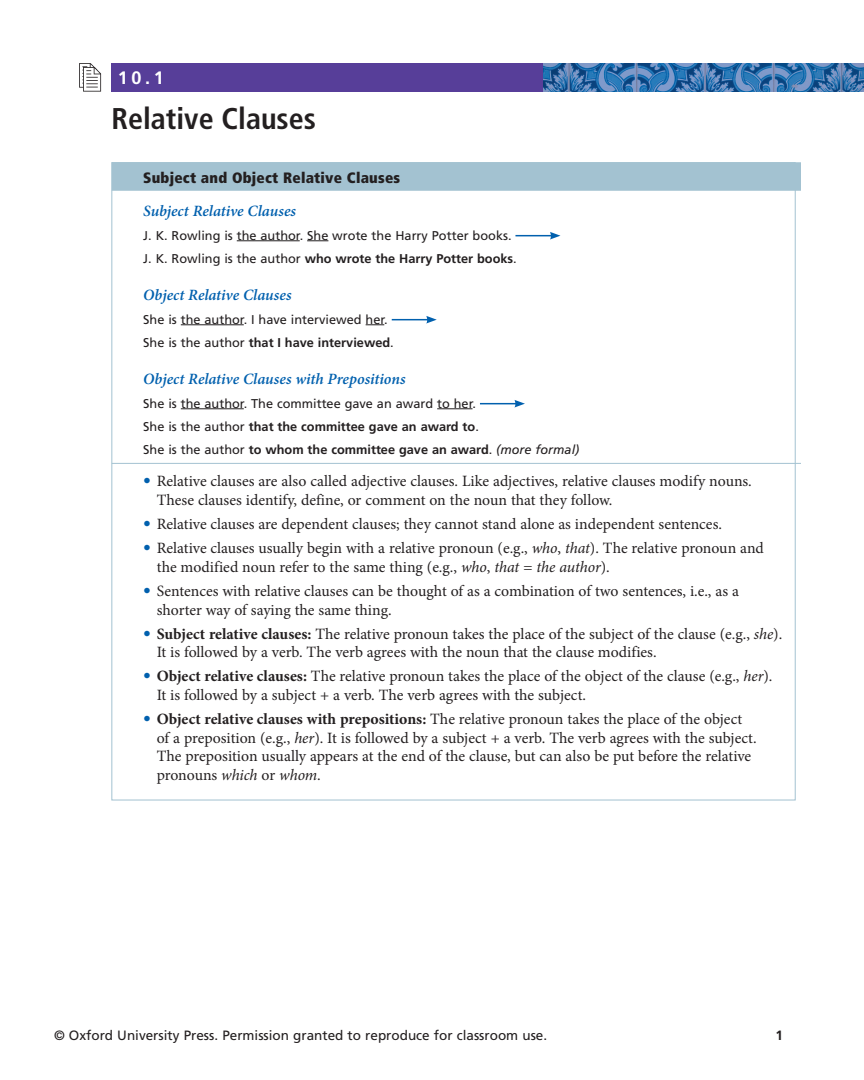
<style>
.page{position:relative;width:864px;height:1080px;background:#fff}
.page>*{position:absolute;margin:0;border:0;box-sizing:border-box;transform-origin:0 0}
.t1{font:700 condensed 30px "Frutiger LT Std";color:#231f20}
.t2{font:700 18px "Frutiger LT Std";color:#fff}
.t3{font:15.75px/18.8px "Minion Pro";letter-spacing:-.005em;color:#231f20}
.t4{font:italic 600 15.75px "Minion Pro";color:#0160ae}
.t5{font:900 condensed 15px "Frutiger LT Std";letter-spacing:.015em;color:#231f20}
.t6{font:13.5px "Frutiger LT Std";color:#231f20}
.t7{font:700 13.5px "Frutiger LT Std";color:#231f20}
.t8{font:12.75px/23.2px "Frutiger LT Std";color:#231f20}
.s1{font-weight:700}
.s2{font-style:italic}
.s3{font-family:"Frutiger LT Std";font-weight:700;color:#0160ae}
</style>
<div class="page">
<div style="left:111px;top:63px;width:444px;height:29px;background:#573e99"></div>
<img style="left:543px;top:63px;width:321px;height:29px">
<svg style="left:79px;top:63px;width:22px;height:29px"></svg>
<div style="left:112px;top:162px;width:689px;height:29px;background:#a3c2d1"></div>
<hr style="left:237px;top:240px;width:63px;height:1px;background:#231f20">
<svg style="left:307px;top:240px;width:21px;height:1px"></svg>
<hr style="left:181px;top:324px;width:63px;height:1px;background:#231f20">
<svg style="left:366px;top:324px;width:18px;height:1px"></svg>
<hr style="left:181px;top:408px;width:63px;height:1px;background:#231f20">
<hr style="left:437px;top:408px;width:36px;height:1px;background:#231f20">
<hr style="left:112px;top:463px;width:689px;height:1px;background:#a3c2d1">
<hr style="left:515px;top:235px;width:37px;height:1px;background:#0160ae">
<svg style="left:550px;top:232px;width:10px;height:8px"></svg>
<hr style="left:392px;top:319px;width:37px;height:1px;background:#0160ae">
<svg style="left:426px;top:316px;width:11px;height:8px"></svg>
<hr style="left:480px;top:403px;width:37px;height:1px;background:#0160ae">
<svg style="left:514px;top:400px;width:11px;height:8px"></svg>
<p class="t2" style="left:118px;top:67px;width:47px">10.1</p>
<h1 class="t1" style="left:111px;top:101px;width:206px">Relative Clauses</h1>
<p class="t5" style="left:143px;top:169px;width:258px">Subject and Object Relative Clauses</p>
<p class="t4" style="left:143px;top:200px;width:154px">Subject Relative Clauses</p>
<p class="t8" style="left:143px;top:224px;width:375px">J. K. Rowling is the author. She wrote the Harry Potter books.<br>J. K. Rowling is the author <span class="s1">who wrote the Harry Potter books</span>.</p>
<p class="t4" style="left:143px;top:284px;width:150px">Object Relative Clauses</p>
<p class="t8" style="left:143px;top:308px;width:252px">She is the author. I have interviewed her.<br>She is the author <span class="s1">that I have interviewed</span>.</p>
<p class="t4" style="left:143px;top:368px;width:264px">Object Relative Clauses with Prepositions</p>
<p class="t8" style="left:143px;top:392px;width:438px">She is the author. The committee gave an award to her.<br>She is the author <span class="s1">that the committee gave an award to</span>.<br>She is the author <span class="s1">to whom the committee gave an award</span>. <span class="s2">(more formal)</span></p>
<p class="t3" style="left:157px;top:472px;width:597px;text-indent:-13px"><span class="s3">•</span> Relative clauses are also called adjective clauses. Like adjectives, relative clauses modify nouns.<br>These clauses identify, define, or comment on the noun that they follow.</p>
<p class="t3" style="left:143px;top:515px;width:580px"><span class="s3">•</span> Relative clauses are dependent clauses; they cannot stand alone as independent sentences.</p>
<p class="t3" style="left:157px;top:539px;width:609px;text-indent:-14px"><span class="s3">•</span> Relative clauses usually begin with a relative pronoun (e.g., <span class="s2">who</span>, <span class="s2">that</span>). The relative pronoun and the modified noun refer to the same thing (e.g., <span class="s2">who</span>, <span class="s2">that = the author</span>).</p>
<p class="t3" style="left:157px;top:581px;width:584px;text-indent:-13px"><span class="s3">•</span> Sentences with relative clauses can be thought of as a combination of two sentences, i.e., as a shorter way of saying the same thing.</p>
<p class="t3" style="left:157px;top:624px;width:627px;text-indent:-13px"><span class="s3">•</span> <span class="s1">Subject relative clauses:</span> The relative pronoun takes the place of the subject of the clause (e.g., <span class="s2">she</span>).<br>It is followed by a verb. The verb agrees with the noun that the clause modifies.</p>
<p class="t3" style="left:157px;top:667px;width:617px;text-indent:-13px"><span class="s3">•</span> <span class="s1">Object relative clauses:</span> The relative pronoun takes the place of the object of the clause (e.g., <span class="s2">her</span>).<br>It is followed by a subject + a verb. The verb agrees with the subject.</p>
<p class="t3" style="left:157px;top:710px;width:601px;text-indent:-13px"><span class="s3">•</span> <span class="s1">Object relative clauses with prepositions:</span> The relative pronoun takes the place of the object of a preposition (e.g., <span class="s2">her</span>). It is followed by a subject + a verb. The verb agrees with the subject.<br>The preposition usually appears at the end of the clause, but can also be put before the relative pronouns <span class="s2">which</span> or <span class="s2">whom</span>.</p>
<p class="t6" style="left:54px;top:1027px;width:495px">© Oxford University Press. Permission granted to reproduce for classroom use.</p>
<p class="t7" style="left:775px;top:1027px;width:9px">1</p>
</div>
